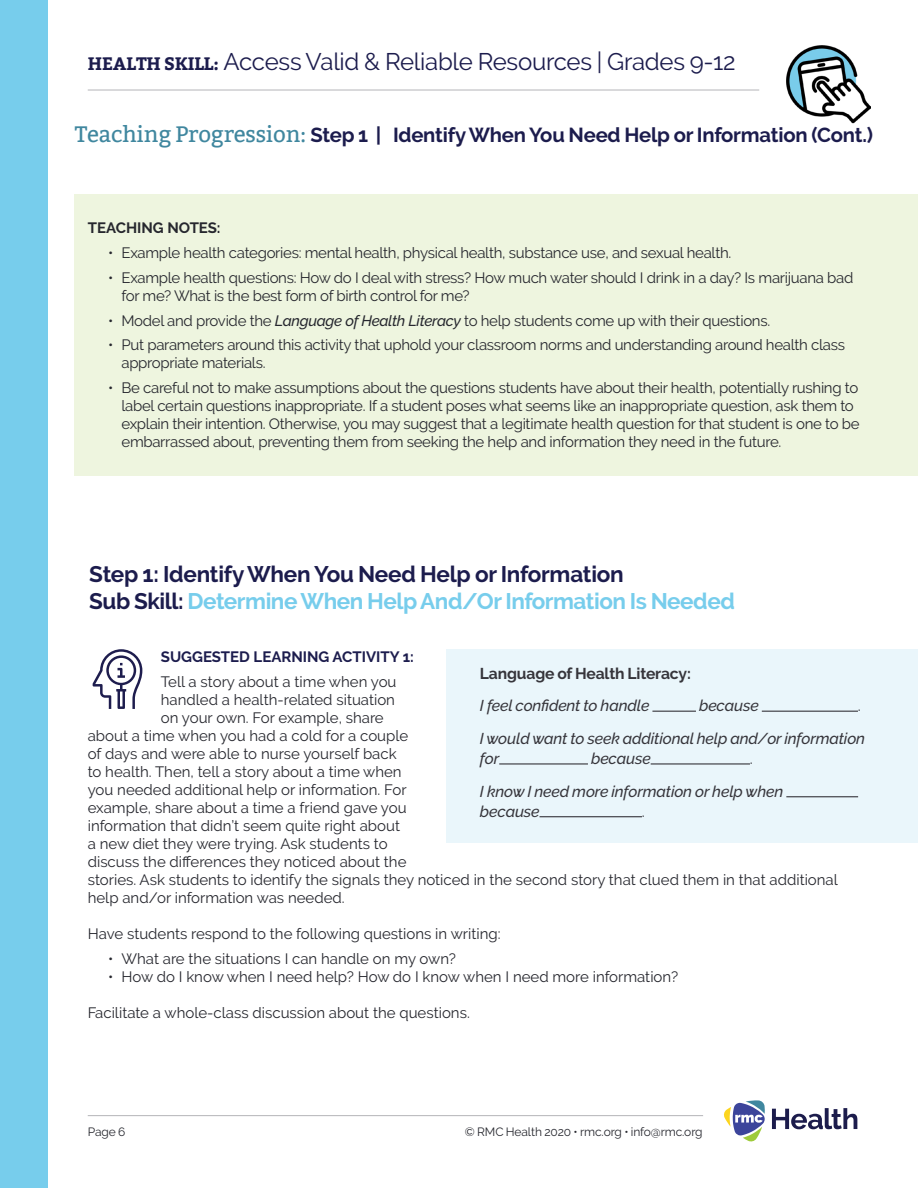
<style>
.page{position:relative;width:918px;height:1188px;background:#fff}
.page>*{position:absolute;margin:0;border:0;box-sizing:border-box;transform-origin:0 0}
.t1{font:24px "Raleway";letter-spacing:-.01em;color:#1c1c4d}
.Medium_Purple_Header{font:700 22.5px/27px "Raleway";letter-spacing:-.02em;color:#1c1c4d}
.t2{font:700 20.25px "Raleway";letter-spacing:-.01em;color:#1c1c4d}
.t3{font:italic 500 15.75px/20px "Raleway";letter-spacing:-.01em;color:#36353b}
.t4{font:700 15.75px "Raleway";letter-spacing:-.01em;color:#36353b}
.t5{font:15.75px "Raleway";color:#36353b}
.Body_Copy{font:15px/18px "Raleway";letter-spacing:-.02em;color:#26272e}
.Body_Copy-2{font:15px "Raleway";color:#26272e}
.Small_Purple_Header{font:700 15px "Raleway";color:#1c1c4d}
.Small_Purple_Header-2{font:700 15px "Raleway";color:#26272e}
.t6{font:12px "Raleway";letter-spacing:-.01em;color:#26272e}
.s1{font-family:"Bitter";font-weight:700;font-size:18px}
.s2{font-family:"Bitter";font-weight:400;font-size:22.35px;color:#40879f}
.s3{font-weight:500;font-style:italic}
.s4{color:#77cdec}
</style>
<div class="page">
<div style="left:0;top:0;width:47px;height:1188px;background:#77cdec"></div>
<svg style="left:724px;top:1100px;width:41px;height:42px"></svg>
<svg style="left:772px;top:1108px;width:85px;height:21px"></svg>
<hr style="left:88px;top:1115px;width:615px;height:1px;background:#b4b5b8">
<hr style="left:88px;top:90px;width:671px;height:1px;background:#b4b5b8">
<img style="left:787px;top:46px;width:84px;height:78px">
<div style="left:75px;top:194px;width:843px;height:282px;background:#eef5df"></div>
<div style="left:446px;top:649px;width:472px;height:193px;background:#eaf6fb"></div>
<hr style="left:652px;top:711px;width:44px;height:1px;background:#36353b">
<hr style="left:762px;top:711px;width:96px;height:1px;background:#36353b">
<hr style="left:499px;top:763px;width:89px;height:2px;background:#36353b">
<hr style="left:651px;top:763px;width:99px;height:2px;background:#36353b">
<hr style="left:786px;top:796px;width:72px;height:1px;background:#36353b">
<hr style="left:540px;top:816px;width:102px;height:1px;background:#36353b">
<svg style="left:93px;top:649px;width:49px;height:60px"></svg>
<h1 class="t1" style="left:88px;top:47px;width:649px"><span class="s1">HEALTH SKILL:</span> Access Valid &amp; Reliable Resources | Grades 9-12</h1>
<p class="t2" style="left:75px;top:124px;width:800px"><span class="s2">Teaching Progression:</span> Step 1 | Identify When You Need Help or Information (Cont.)</p>
<p class="Small_Purple_Header-2" style="left:88px;top:220px;width:134px">TEACHING NOTES:</p>
<p class="Body_Copy" style="left:108px;top:244px;width:625px">• Example health categories: mental health, physical health, substance use, and sexual health.</p>
<p class="Body_Copy" style="left:122px;top:269px;width:733px;text-indent:-14px">• Example health questions: How do I deal with stress? How much water should I drink in a day? Is marijuana bad for me? What is the best form of birth control for me?</p>
<p class="Body_Copy" style="left:108px;top:311px;width:664px">• Model and provide the <span class="s3">Language of Health Literacy</span> to help students come up with their questions.</p>
<p class="Body_Copy" style="left:122px;top:336px;width:725px;text-indent:-14px">• Put parameters around this activity that uphold your classroom norms and understanding around health class appropriate materials.</p>
<p class="Body_Copy" style="left:122px;top:379px;width:740px;text-indent:-14px">• Be careful not to make assumptions about the questions students have about their health, potentially rushing to label certain questions inappropriate. If a student poses what seems like an inappropriate question, ask them to explain their intention. Otherwise, you may suggest that a legitimate health question for that student is one to be embarrassed about, preventing them from seeking the help and information they need in the future.</p>
<p class="Medium_Purple_Header" style="left:89px;top:561px;width:647px">Step 1: Identify When You Need Help or Information<br>Sub Skill: <span class="s4">Determine When Help And/Or Information Is Needed</span></p>
<p class="Small_Purple_Header" style="left:161px;top:648px;width:255px">SUGGESTED LEARNING ACTIVITY 1:</p>
<p class="Body_Copy-2" style="left:161px;top:673px;width:237px">Tell a story about a time when you</p>
<p class="Body_Copy-2" style="left:161px;top:691px;width:236px">handled a health-related situation</p>
<p class="Body_Copy-2" style="left:161px;top:709px;width:224px">on your own. For example, share</p>
<p class="Body_Copy-2" style="left:88px;top:727px;width:322px">about a time when you had a cold for a couple</p>
<p class="Body_Copy-2" style="left:88px;top:745px;width:310px">of days and were able to nurse yourself back</p>
<p class="Body_Copy-2" style="left:88px;top:763px;width:315px">to health. Then, tell a story about a time when</p>
<p class="Body_Copy-2" style="left:88px;top:781px;width:320px">you needed additional help or information. For</p>
<p class="Body_Copy-2" style="left:88px;top:799px;width:320px">example, share about a time a friend gave you</p>
<p class="Body_Copy-2" style="left:88px;top:817px;width:314px">information that didn’t seem quite right about</p>
<p class="Body_Copy-2" style="left:88px;top:835px;width:301px">a new diet they were trying. Ask students to</p>
<p class="Body_Copy-2" style="left:88px;top:853px;width:320px">discuss the differences they noticed about the</p>
<p class="Body_Copy-2" style="left:88px;top:871px;width:752px">stories. Ask students to identify the signals they noticed in the second story that clued them in that additional</p>
<p class="Body_Copy-2" style="left:88px;top:889px;width:259px">help and/or information was needed.</p>
<p class="Body_Copy-2" style="left:88px;top:925px;width:414px">Have students respond to the following questions in writing:</p>
<p class="Body_Copy-2" style="left:108px;top:950px;width:350px">• What are the situations I can handle on my own?</p>
<p class="Body_Copy-2" style="left:108px;top:968px;width:572px">• How do I know when I need help? How do I know when I need more information?</p>
<p class="Body_Copy-2" style="left:88px;top:1004px;width:384px">Facilitate a whole-class discussion about the questions.</p>
<p class="t4" style="left:480px;top:664px;width:212px">Language of Health Literacy:</p>
<p class="t3" style="left:480px;top:696px;width:171px">I feel confident to handle</p>
<p class="t3" style="left:699px;top:696px;width:61px">because</p>
<p class="t5" style="left:858px;top:697px;width:4px">.</p>
<p class="t3" style="left:480px;top:729px;width:387px">I would want to seek additional help and/or information for</p>
<p class="t3" style="left:591px;top:749px;width:61px">because</p>
<p class="t5" style="left:750px;top:750px;width:4px">.</p>
<p class="t3" style="left:480px;top:782px;width:305px">I know I need more information or help when because</p>
<p class="t5" style="left:642px;top:802px;width:4px">.</p>
<p class="t6" style="left:88px;top:1125px;width:39px">Page 6</p>
<p class="t6" style="left:465px;top:1125px;width:239px">© RMC Health 2020 • rmc.org • info@rmc.org</p>
</div>
